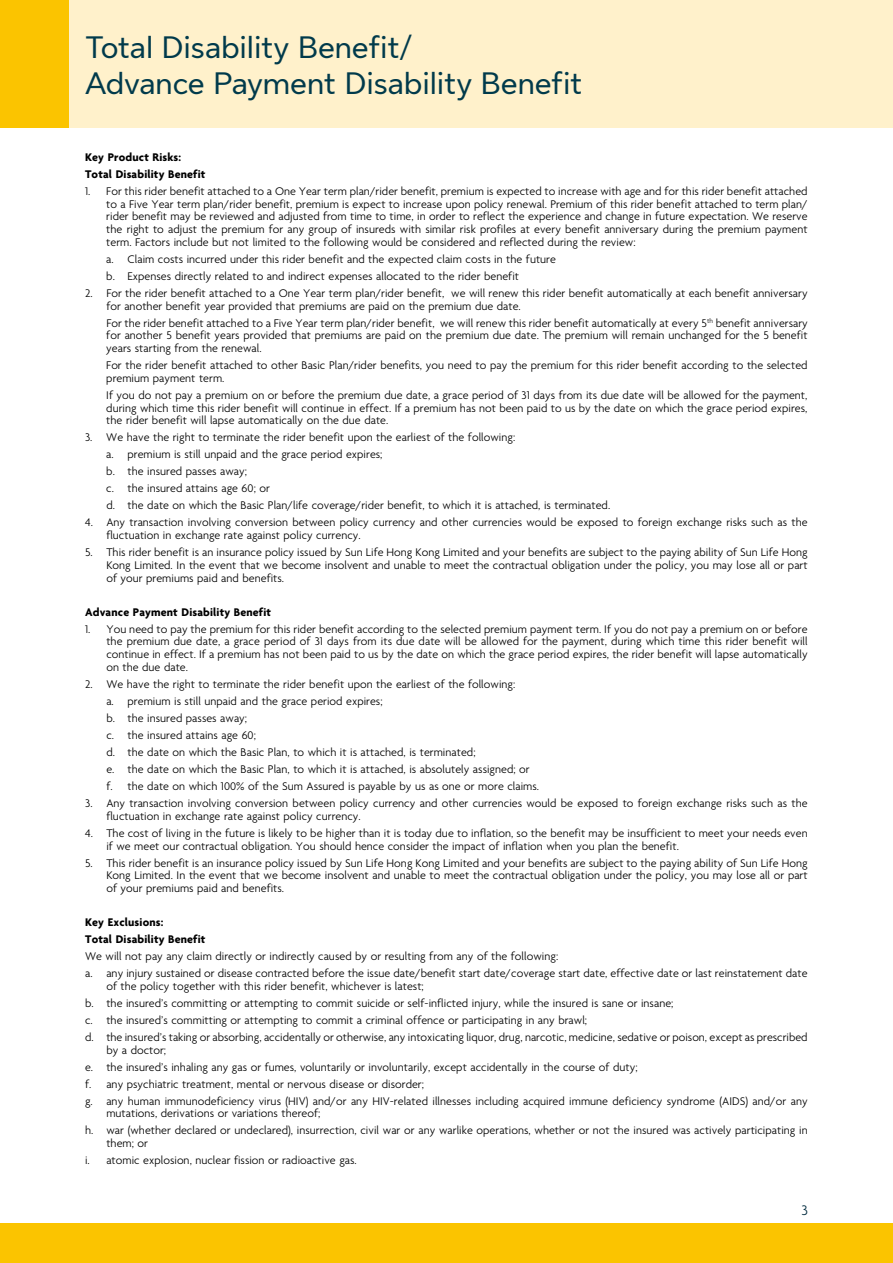
<style>
.page{position:relative;width:893px;height:1263px;background:#fff}
.page>*{position:absolute;margin:0;border:0;box-sizing:border-box;transform-origin:0 0}
.t1{font:31.5px/36px "Sun Life New Text";letter-spacing:-.025em;color:#003a4b}
.t2{font:300 15px "Agenda";color:#002b3e}
.t3{font:300 12px/12.8px "Agenda";letter-spacing:.005em;color:#000}
.t4{font:700 12px/17px "Agenda";letter-spacing:.015em;color:#000}
</style>
<div class="page">
<div style="left:0;top:1223px;width:893px;height:40px;background:#fbc400"></div>
<div style="left:0;top:0;width:893px;height:128px;background:#fff1cb"></div>
<div style="left:0;top:0;width:68px;height:128px;background:#fbc400"></div>
<h1 class="t1" style="left:85px;top:27px;width:499px">Total Disability Benefit/<br>Advance Payment Disability Benefit</h1>
<p class="t4" style="left:85px;top:149px;width:122px">Key Product Risks:<br>Total Disability Benefit</p>
<p class="t3" style="left:106px;top:185px;width:703px;text-align:justify;text-indent:-21px">1. For this rider benefit attached to a One Year term plan/rider benefit, premium is expected to increase with age and for this rider benefit attached to a Five Year term plan/rider benefit, premium is expect to increase upon policy renewal. Premium of this rider benefit attached to term plan/ rider benefit may be reviewed and adjusted from time to time, in order to reflect the experience and change in future expectation. We reserve the right to adjust the premium for any group of insureds with similar risk profiles at every benefit anniversary during the premium payment term. Factors include but not limited to the following would be considered and reflected during the review:</p>
<p class="t3" style="left:106px;top:251px;width:451px;line-height:17px">a. Claim costs incurred under this rider benefit and the expected claim costs in the future b. Expenses directly related to and indirect expenses allocated to the rider benefit</p>
<p class="t3" style="left:106px;top:287px;width:703px;text-indent:-21px">2. For the rider benefit attached to a One Year term plan/rider benefit, we will renew this rider benefit automatically at each benefit anniversary for another benefit year provided that premiums are paid on the premium due date.</p>
<p class="t3" style="left:106px;top:317px;width:703px;text-align:justify">For the rider benefit attached to a Five Year term plan/rider benefit, we will renew this rider benefit automatically at every 5<sup>th</sup> benefit anniversary for another 5 benefit years provided that premiums are paid on the premium due date. The premium will remain unchanged for the 5 benefit years starting from the renewal.</p>
<p class="t3" style="left:106px;top:360px;width:703px">For the rider benefit attached to other Basic Plan/rider benefits, you need to pay the premium for this rider benefit according to the selected premium payment term.</p>
<p class="t3" style="left:106px;top:389px;width:703px;text-align:justify">If you do not pay a premium on or before the premium due date, a grace period of 31 days from its due date will be allowed for the payment, during which time this rider benefit will continue in effect. If a premium has not been paid to us by the date on which the grace period expires, the rider benefit will lapse automatically on the due date.</p>
<p class="t3" style="left:106px;top:430px;width:505px;line-height:17px;text-indent:-21px">3. We have the right to terminate the rider benefit upon the earliest of the following:<br>a. premium is still unpaid and the grace period expires;<br>b. the insured passes away;<br>c. the insured attains age 60; or<br>d. the date on which the Basic Plan/life coverage/rider benefit, to which it is attached, is terminated.</p>
<p class="t3" style="left:106px;top:517px;width:703px;text-indent:-21px">4. Any transaction involving conversion between policy currency and other currencies would be exposed to foreign exchange risks such as the fluctuation in exchange rate against policy currency.</p>
<p class="t3" style="left:106px;top:547px;width:703px;text-align:justify;text-indent:-21px">5. This rider benefit is an insurance policy issued by Sun Life Hong Kong Limited and your benefits are subject to the paying ability of Sun Life Hong Kong Limited. In the event that we become insolvent and unable to meet the contractual obligation under the policy, you may lose all or part of your premiums paid and benefits.</p>
<p class="t4" style="left:85px;top:604px;width:188px">Advance Payment Disability Benefit</p>
<p class="t3" style="left:106px;top:623px;width:703px;text-align:justify;text-indent:-21px">1. You need to pay the premium for this rider benefit according to the selected premium payment term. If you do not pay a premium on or before the premium due date, a grace period of 31 days from its due date will be allowed for the payment, during which time this rider benefit will continue in effect. If a premium has not been paid to us by the date on which the grace period expires, the rider benefit will lapse automatically on the due date.</p>
<p class="t3" style="left:106px;top:676px;width:434px;line-height:17px;text-indent:-21px">2. We have the right to terminate the rider benefit upon the earliest of the following:<br>a. premium is still unpaid and the grace period expires;<br>b. the insured passes away;<br>c. the insured attains age 60;<br>d. the date on which the Basic Plan, to which it is attached, is terminated;<br>e. the date on which the Basic Plan, to which it is attached, is absolutely assigned; or<br>f. the date on which 100% of the Sum Assured is payable by us as one or more claims.</p>
<p class="t3" style="left:106px;top:797px;width:703px;text-indent:-21px">3. Any transaction involving conversion between policy currency and other currencies would be exposed to foreign exchange risks such as the fluctuation in exchange rate against policy currency.</p>
<p class="t3" style="left:106px;top:827px;width:703px;text-indent:-21px">4. The cost of living in the future is likely to be higher than it is today due to inflation, so the benefit may be insufficient to meet your needs even if we meet our contractual obligation. You should hence consider the impact of inflation when you plan the benefit.</p>
<p class="t3" style="left:106px;top:857px;width:703px;text-align:justify;text-indent:-21px">5. This rider benefit is an insurance policy issued by Sun Life Hong Kong Limited and your benefits are subject to the paying ability of Sun Life Hong Kong Limited. In the event that we become insolvent and unable to meet the contractual obligation under the policy, you may lose all or part of your premiums paid and benefits.</p>
<p class="t4" style="left:85px;top:914px;width:122px">Key Exclusions:<br>Total Disability Benefit</p>
<p class="t3" style="left:85px;top:948px;width:724px;line-height:17px">We will not pay any claim directly or indirectly caused by or resulting from any of the following:<br>a. any injury sustained or disease contracted before the issue date/benefit start date/coverage start date, effective date or last reinstatement date</p>
<p class="t3" style="left:85px;top:978px;width:724px;line-height:17px;text-indent:21px">of the policy together with this rider benefit, whichever is latest;<br>b. the insured’s committing or attempting to commit suicide or self-inflicted injury, while the insured is sane or insane;<br>c. the insured’s committing or attempting to commit a criminal offence or participating in any brawl;<br>d. the insured’s taking or absorbing, accidentally or otherwise, any intoxicating liquor, drug, narcotic, medicine, sedative or poison, except as prescribed</p>
<p class="t3" style="left:85px;top:1042px;width:724px;line-height:17px;text-indent:21px">by a doctor;<br>e. the insured’s inhaling any gas or fumes, voluntarily or involuntarily, except accidentally in the course of duty;<br>f. any psychiatric treatment, mental or nervous disease or disorder;<br>g. any human immunodeficiency virus (HIV) and/or any HIV-related illnesses including acquired immune deficiency syndrome (AIDS) and/or any</p>
<p class="t3" style="left:85px;top:1106px;width:724px;line-height:17px;text-indent:21px">mutations, derivations or variations thereof;<br>h. war (whether declared or undeclared), insurrection, civil war or any warlike operations, whether or not the insured was actively participating in</p>
<p class="t3" style="left:85px;top:1135px;width:273px;line-height:17px;text-indent:21px">them; or<br>i. atomic explosion, nuclear fission or radioactive gas.</p>
<p class="t2" style="left:801px;top:1202px;width:8px">3</p>
</div>
